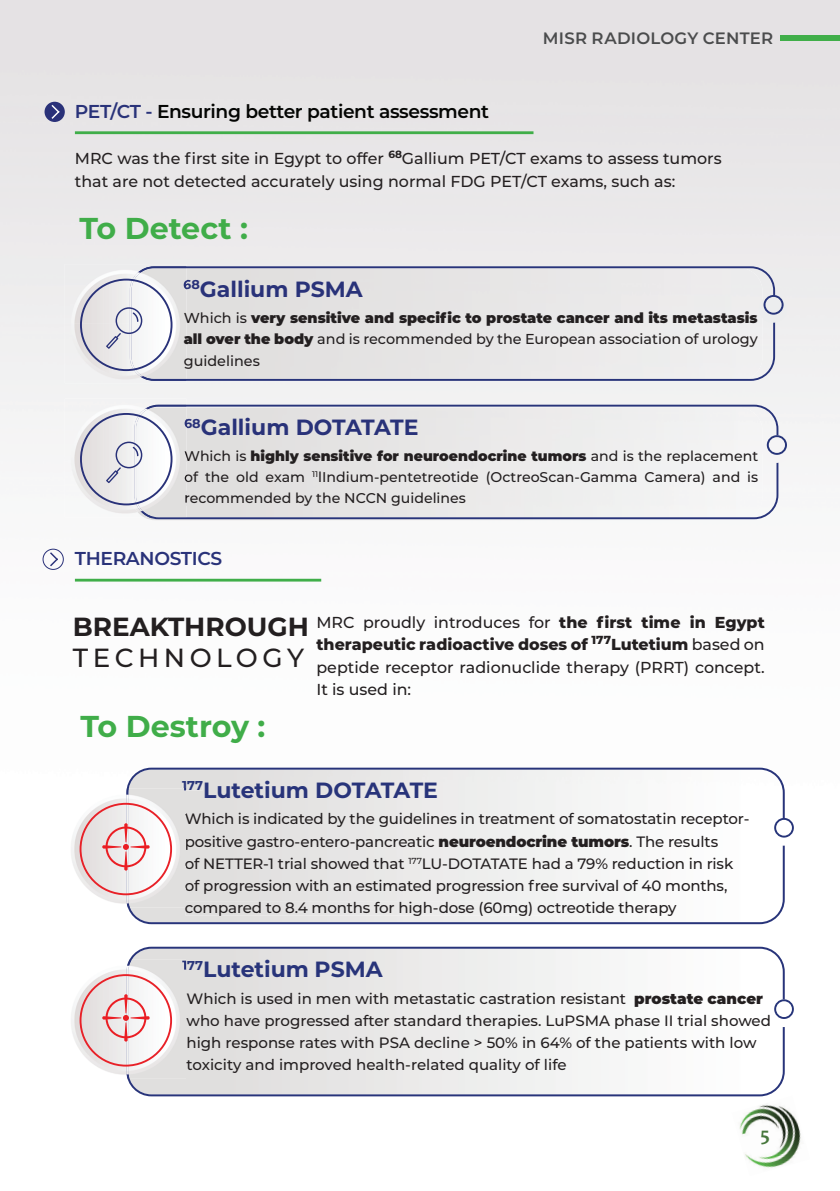
<style>
.page{position:relative;width:840px;height:1191px;background:#fff}
.page>*{position:absolute;margin:0;border:0;box-sizing:border-box;transform-origin:0 0}
.t1{font:700 30.2px "Montserrat";color:#40ad49}
.t2{font:700 26.2px "Montserrat";color:#231f20}
.t3{font:500 26.2px "Montserrat";letter-spacing:.17em;color:#231f20}
.t4{font:700 22px "Montserrat";color:#28347a}
.t5{font:700 22px "Montserrat";color:#293279}
.t6{font:700 20px "Candara";color:#46773c}
.t7{font:600 18.6px "Montserrat";letter-spacing:-.02em;color:#040503}
.t8{font:600 18.6px "Montserrat";letter-spacing:-.02em;color:#293279}
.t9{font:600 16.4px "Montserrat";letter-spacing:.015em;color:#4b4c4d}
.t10{font:500 15.8px/22.4px "Montserrat";color:#231f20}
.t11{font:500 15px/22px "Montserrat";letter-spacing:-.01em;color:#231f20}
.t12{font:900 14.4px/21px "Montserrat";color:#231f20;text-align:justify}
.t13{font:500 14.2px/20.6px "Montserrat";color:#231f20;text-align:justify}
.s1{color:#293279}
.s2{font-weight:500}
.s3{font-weight:900}
.s4{font-weight:800}
</style>
<div class="page">
<img style="left:0;top:0;width:839px;height:1097px">
<img style="left:731px;top:1095px;width:78px;height:73px">
<div style="left:780px;top:36px;width:59px;height:5px;background:#40ae49"></div>
<hr style="left:75px;top:579px;width:246px;height:2px;background:#40ae49">
<hr style="left:75px;top:131px;width:458px;height:3px;background:#40ae49">
<div style="left:44px;top:102px;width:21px;height:20px;background:#2a3179;border-radius:50%"></div>
<svg style="left:51px;top:103px;width:10px;height:16px"></svg>
<div style="left:43px;top:548px;width:21px;height:22px;border:1px solid #2a3179;border-radius:50%"></div>
<svg style="left:48px;top:551px;width:12px;height:17px"></svg>
<svg style="left:126px;top:946px;width:658px;height:150px"></svg>
<svg style="left:126px;top:767px;width:658px;height:157px"></svg>
<svg style="left:134px;top:405px;width:644px;height:114px;fill:#e9e8e9"></svg>
<svg style="left:186px;top:266px;width:588px;height:115px;background:#e0dfe2"></svg>
<div style="left:758px;top:295px;width:28px;height:28px;background:#ecedee;border-radius:50%"></div>
<svg style="left:763px;top:295px;width:20px;height:20px"></svg>
<div style="left:761px;top:435px;width:29px;height:28px;background:#f5f4f5;border-radius:50%"></div>
<svg style="left:766px;top:435px;width:20px;height:20px"></svg>
<div style="left:769px;top:999px;width:28px;height:28px;background:#fff;border-radius:50%"></div>
<svg style="left:773px;top:999px;width:20px;height:20px"></svg>
<div style="left:769px;top:818px;width:28px;height:27px;background:#fff;border-radius:50%"></div>
<svg style="left:773px;top:818px;width:20px;height:19px"></svg>
<img style="left:65px;top:264px;width:121px;height:119px">
<svg style="left:186px;top:280px;width:13px;height:9px"></svg>
<img style="left:130px;top:266px;width:56px;height:115px">
<svg style="left:106px;top:307px;width:36px;height:42px"></svg>
<div style="left:80px;top:279px;width:92px;height:92px;border:2px solid #293279;border-radius:50%"></div>
<img style="left:65px;top:398px;width:121px;height:60px">
<img style="left:65px;top:458px;width:67px;height:59px">
<img style="left:132px;top:407px;width:2px;height:110px">
<img style="left:134px;top:405px;width:52px;height:112px">
<svg style="left:106px;top:441px;width:36px;height:42px"></svg>
<div style="left:80px;top:413px;width:92px;height:92px;border:2px solid #293279;border-radius:50%"></div>
<img style="left:64px;top:788px;width:62px;height:119px">
<img style="left:130px;top:788px;width:56px;height:119px">
<svg style="left:185px;top:813px;width:1px;height:14px"></svg>
<svg style="left:185px;top:879px;width:1px;height:14px"></svg>
<img style="left:126px;top:788px;width:4px;height:119px">
<div style="left:79px;top:803px;width:93px;height:92px;border:2px solid #e82128;border-radius:50%"></div>
<svg style="left:102px;top:823px;width:48px;height:47px"></svg>
<img style="left:64px;top:959px;width:62px;height:119px">
<img style="left:132px;top:959px;width:54px;height:119px">
<img style="left:126px;top:959px;width:6px;height:119px">
<svg style="left:182px;top:960px;width:4px;height:9px"></svg>
<div style="left:79px;top:974px;width:93px;height:92px;border:2px solid #e82128;border-radius:50%"></div>
<svg style="left:102px;top:994px;width:48px;height:47px"></svg>
<p class="t7" style="left:75px;top:98px;width:415px"><span class="s1">PET/CT -</span> Ensuring better patient assessment</p>
<p class="t9" style="left:542px;top:27px;width:232px">MISR RADIOLOGY CENTER</p>
<p class="t10" style="left:75px;top:147px;width:648px">MRC was the first site in Egypt to offer <sup>68</sup>Gallium PET/CT exams to assess tumors that are not detected accurately using normal FDG PET/CT exams, such as:</p>
<h1 class="t1" style="left:79px;top:207px;width:170px">To Detect :</h1>
<h3 class="t5" style="left:183px;top:273px;width:181px"><sup>68</sup>Gallium PSMA</h3>
<p class="t12" style="left:184px;top:307px;width:575px"><span class="s2">Which is</span> very sensitive and specific to prostate cancer and its metastasis all over the body <span class="s2">and is recommended by the European association of urology guidelines</span></p>
<h3 class="t5" style="left:184px;top:411px;width:236px"><sup>68</sup>Gallium DOTATATE</h3>
<p class="t13" style="left:184px;top:445px;width:575px">Which is <span class="s3">highly sensitive for neuroendocrine tumors</span> and is the replacement of the old exam <sup>11</sup>lIndium-pentetreotide (OctreoScan-Gamma Camera) and is recommended by the NCCN guidelines</p>
<p class="t8" style="left:75px;top:545px;width:149px">THERANOSTICS</p>
<h2 class="t2" style="left:73px;top:607px;width:237px">BREAKTHROUGH</h2>
<h2 class="t3" style="left:73px;top:639px;width:232px">TECHNOLOGY</h2>
<p class="t10" style="left:316px;top:610px;width:449px;text-align:justify">MRC proudly introduces for <span class="s4">the first time in Egypt therapeutic radioactive doses of</span> <sup>177</sup><span class="s4">Lutetium</span> based on peptide receptor radionuclide therapy (PRRT) concept.<br>It is used in:</p>
<h1 class="t1" style="left:81px;top:704px;width:186px">To Destroy :</h1>
<h3 class="t4" style="left:182px;top:774px;width:257px"><sup>177</sup>Lutetium DOTATATE</h3>
<p class="t11" style="left:185px;top:807px;width:566px">Which is indicated by the guidelines in treatment of somatostatin receptor&shy;positive gastro-entero-pancreatic <span class="s3">neuroendocrine tumors</span>. The results<br>of NETTER-1 trial showed that <sup>177</sup>LU-DOTATATE had a 79% reduction in risk of progression with an estimated progression free survival of 40 months, compared to 8.4 months for high-dose (60mg) octreotide therapy</p>
<h3 class="t4" style="left:182px;top:953px;width:202px"><sup>177</sup>Lutetium PSMA</h3>
<p class="t11" style="left:186px;top:987px;width:585px">Which is used in men with metastatic castration resistant <span class="s3">prostate cancer </span>who have progressed after standard therapies. LuPSMA phase II trial showed high response rates with PSA decline &gt; 50% in 64% of the patients with low toxicity and improved health-related quality of life</p>
<h3 class="t6" style="left:760px;top:1121px;width:11px">5</h3>
</div>
